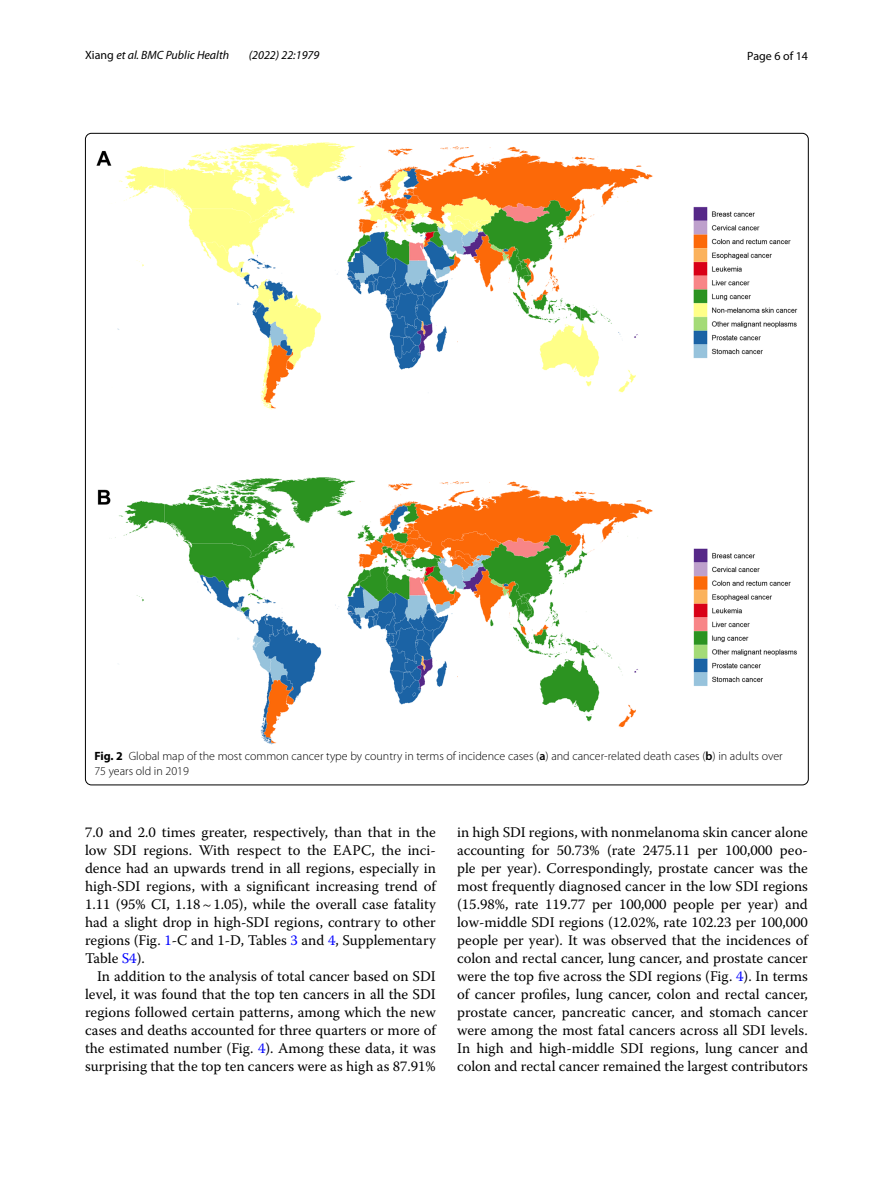
<style>
.page{position:relative;width:893px;height:1187px;background:#fff}
.page>*{position:absolute;margin:0;border:0;box-sizing:border-box;transform-origin:0 0}
.t1{font:14.7px/18px "Warnock Pro";color:#000;text-align:justify}
.t2{font:300 12px/15px "Myriad Pro";color:#000}
.t3{font:italic 12px "Myriad Pro";color:#000}
.t4{font:12px "Myriad Pro";color:#000}
.s1{font-style:normal}
.s2{font-weight:700}
.s3{font-weight:600}
.s4{color:#00f}
</style>
<div class="page">
<img style="left:97px;top:142px;width:700px;height:603px">
<p class="t3" style="left:85px;top:48px;width:146px"><span class="s1">Xiang</span> et al. BMC Public Health</p>
<p class="t3" style="left:249px;top:48px;width:72px">(2022) 22:1979</p>
<p class="t4" style="left:747px;top:48px;width:62px">Page 6 of 14</p>
<p class="t2" style="left:94px;top:748px;width:690px"><span class="s2">Fig. 2</span> Global map of the most common cancer type by country in terms of incidence cases (<span class="s3">a</span>) and cancer-related death cases (<span class="s3">b</span>) in adults over<br>75 years old in 2019</p>
<p class="t1" style="left:85px;top:822px;width:352px">7.0 and 2.0 times greater, respectively, than that in the low SDI regions. With respect to the EAPC, the inci&shy;dence had an upwards trend in all regions, especially in high-SDI regions, with a significant increasing trend of 1.11 (95% CI, 1.18~1.05), while the overall case fatality had a slight drop in high-SDI regions, contrary to other regions (Fig. <span class="s4">1</span>-C and 1-D, Tables <span class="s4">3</span> and <span class="s4">4</span>, Supplementary Table <span class="s4">S4</span>).</p>
<p class="t1" style="left:85px;top:966px;width:352px;text-indent:12px">In addition to the analysis of total cancer based on SDI level, it was found that the top ten cancers in all the SDI regions followed certain patterns, among which the new cases and deaths accounted for three quarters or more of the estimated number (Fig. <span class="s4">4</span>). Among these data, it was surprising that the top ten cancers were as high as 87.91%</p>
<p class="t1" style="left:457px;top:822px;width:352px">in high SDI regions, with nonmelanoma skin cancer alone accounting for 50.73% (rate 2475.11 per 100,000 peo&shy;ple per year). Correspondingly, prostate cancer was the most frequently diagnosed cancer in the low SDI regions (15.98%, rate 119.77 per 100,000 people per year) and low-middle SDI regions (12.02%, rate 102.23 per 100,000 people per year). It was observed that the incidences of colon and rectal cancer, lung cancer, and prostate cancer were the top five across the SDI regions (Fig. <span class="s4">4</span>). In terms of cancer profiles, lung cancer, colon and rectal cancer, prostate cancer, pancreatic cancer, and stomach cancer were among the most fatal cancers across all SDI levels.<br>In high and high-middle SDI regions, lung cancer and colon and rectal cancer remained the largest contributors</p>
</div>
